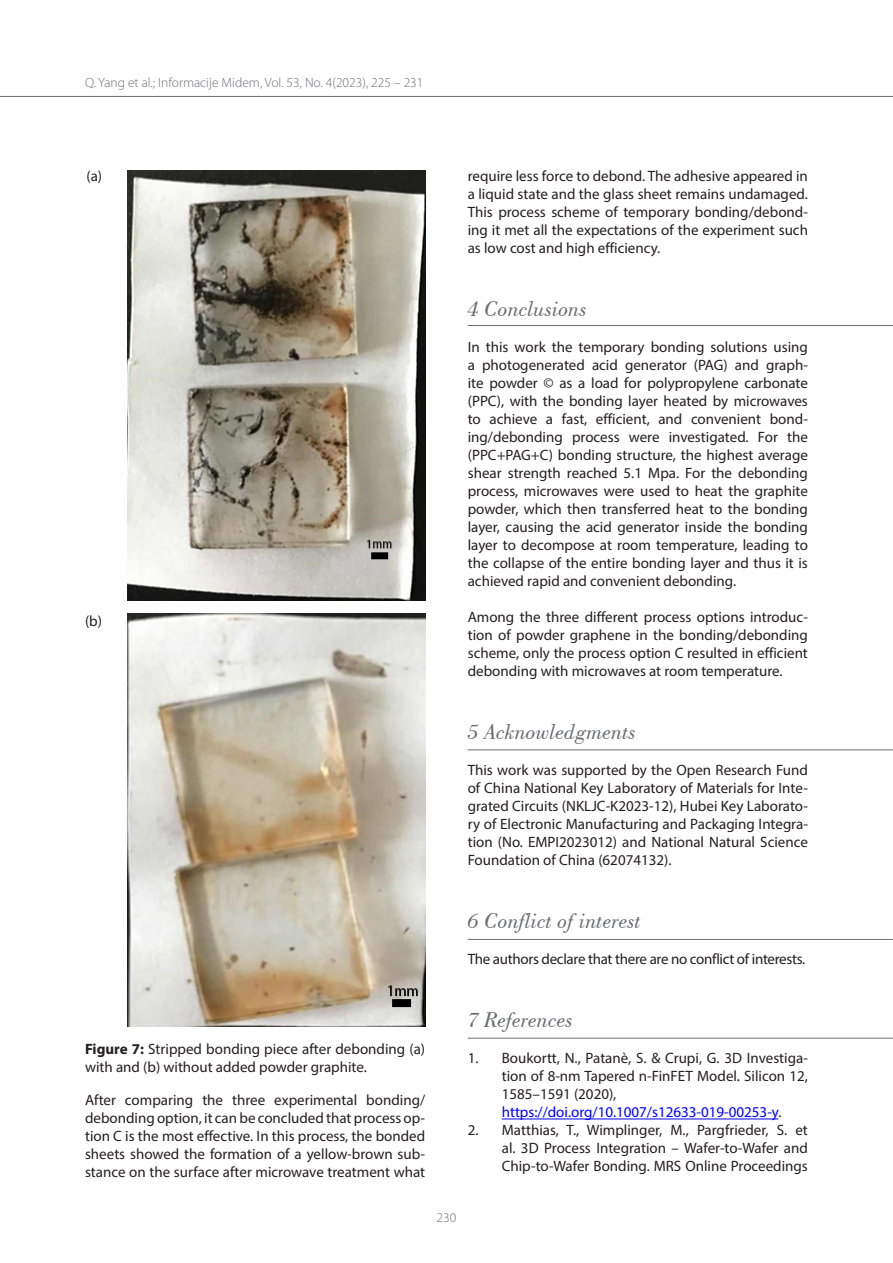
<style>
.page{position:relative;width:893px;height:1263px;background:#fff}
.page>*{position:absolute;margin:0;border:0;box-sizing:border-box;transform-origin:0 0}
.Text{font:italic 22.5px "Bodoni BT";color:#6c6d70}
.Text-2{font:15px/18px "Myriad Pro";color:#231f20;text-align:justify}
.nastevanje{font:15px/18px "Myriad Pro";color:#231f20;text-align:justify}
.Text-3{font:15px "Myriad Pro";letter-spacing:-.02em;color:#231f20}
.nastevanje-2{font:15px "Myriad Pro";color:#00f}
.t1{font:300 13.5px "Myriad Pro";color:#6c6d70}
.s1{font-weight:700}
.s2{color:#231f20}
</style>
<div class="page">
<hr style="left:0;top:96px;width:893px;height:1px;background:#6c6d70">
<hr style="left:502px;top:1118px;width:276px;height:1px;background:#00f">
<img style="left:128px;top:170px;width:297px;height:431px">
<img style="left:128px;top:613px;width:297px;height:413px">
<hr style="left:468px;top:325px;width:425px;height:1px;background:#6c6d70">
<hr style="left:468px;top:749px;width:425px;height:1px;background:#6c6d70">
<hr style="left:468px;top:939px;width:425px;height:1px;background:#6c6d70">
<hr style="left:468px;top:1038px;width:425px;height:1px;background:#6c6d70">
<p class="t1" style="left:85px;top:74px;width:340px">Q. Yang et al.; Informacije Midem, Vol. 53, No. 4(2023), 225 – 231</p>
<p class="Text-2" style="left:86px;top:167px;width:17px">(a)</p>
<p class="Text-2" style="left:85px;top:612px;width:19px">(b)</p>
<p class="Text-2" style="left:468px;top:167px;width:342px">require less force to debond. The adhesive appeared in a liquid state and the glass sheet remains undamaged.<br>This process scheme of temporary bonding/debond&shy;ing it met all the expectations of the experiment such as low cost and high efficiency.</p>
<p class="Text" style="left:468px;top:295px;width:121px">4 Conclusions</p>
<p class="Text-2" style="left:468px;top:338px;width:342px">In this work the temporary bonding solutions using a photogenerated acid generator (PAG) and graph&shy;ite powder © as a load for polypropylene carbonate (PPC), with the bonding layer heated by microwaves to achieve a fast, efficient, and convenient bond&shy;ing/debonding process were investigated. For the (PPC+PAG+C) bonding structure, the highest average shear strength reached 5.1 Mpa. For the debonding process, microwaves were used to heat the graphite powder, which then transferred heat to the bonding layer, causing the acid generator inside the bonding layer to decompose at room temperature, leading to the collapse of the entire bonding layer and thus it is achieved rapid and convenient debonding.</p>
<p class="Text-2" style="left:468px;top:608px;width:342px">Among the three different process options introduc&shy;tion of powder graphene in the bonding/debonding scheme, only the process option C resulted in efficient debonding with microwaves at room temperature.</p>
<p class="Text" style="left:468px;top:718px;width:170px">5 Acknowledgments</p>
<p class="Text-2" style="left:468px;top:761px;width:342px">This work was supported by the Open Research Fund of China National Key Laboratory of Materials for Inte&shy;grated Circuits (NKLJC-K2023-12), Hubei Key Laborato&shy;ry of Electronic Manufacturing and Packaging Integra&shy;tion (No. EMPI2023012) and National Natural Science Foundation of China (62074132).</p>
<p class="Text" style="left:468px;top:907px;width:175px">6 Conflict of interest</p>
<p class="Text-3" style="left:468px;top:950px;width:339px">The authors declare that there are no conflict of interests.</p>
<p class="Text-2" style="left:85px;top:1039px;width:342px"><span class="s1">Figure 7:</span> Stripped bonding piece after debonding (a) with and (b) without added powder graphite.</p>
<p class="Text-2" style="left:85px;top:1091px;width:342px">After comparing the three experimental bonding/ debonding option, it can be concluded that process op&shy;tion C is the most effective. In this process, the bonded sheets showed the formation of a yellow-brown sub&shy;stance on the surface after microwave treatment what</p>
<p class="Text" style="left:468px;top:1006px;width:107px">7 References</p>
<p class="nastevanje" style="left:502px;top:1049px;width:308px;text-indent:-34px">1. Boukortt, N., Patanè, S. &amp; Crupi, G. 3D Investiga&shy;tion of 8-nm Tapered n-FinFET Model. Silicon 12, 1585–1591 (2020),</p>
<p class="nastevanje-2" style="left:502px;top:1103px;width:281px">https://doi.org/10.1007/s12633-019-00253-y<span class="s2">.</span></p>
<p class="nastevanje" style="left:502px;top:1121px;width:308px;text-indent:-34px">2. Matthias, T., Wimplinger, M., Pargfrieder, S. et al. 3D Process Integration – Wafer-to-Wafer and Chip-to-Wafer Bonding. MRS Online Proceedings</p>
<p class="t1" style="left:437px;top:1209px;width:21px">230</p>
</div>
